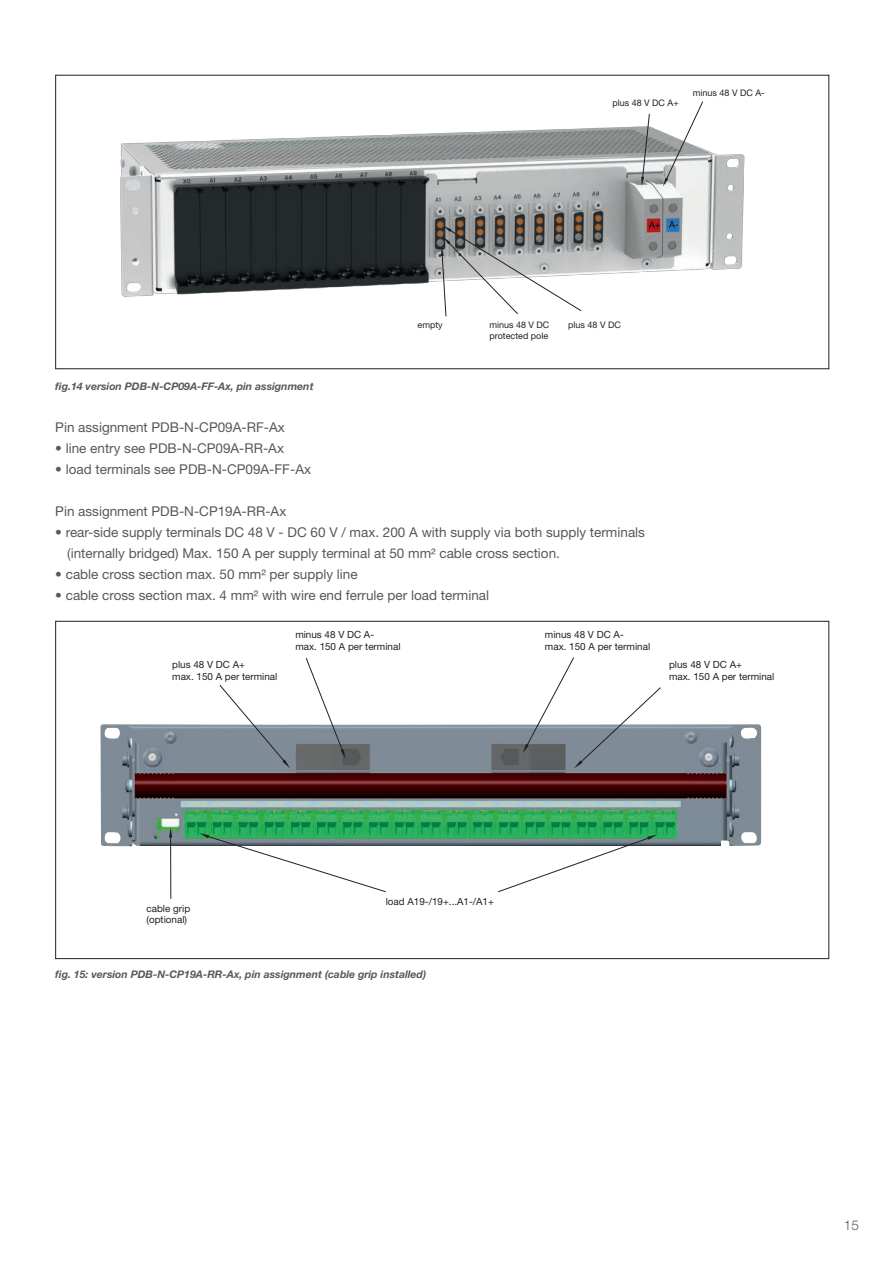
<style>
.page{position:relative;width:893px;height:1263px;background:#fff}
.page>*{position:absolute;margin:0;border:0;box-sizing:border-box;transform-origin:0 0}
.t1{font:13.5px/21px "Helvetica Neue LT";color:#57585a}
.t2{font:300 13.5px "Helvetica Neue LT";color:#57585a}
.t3{font:italic 700 10.5px "Helvetica Neue LT";color:#57585a}
.t4{font:9.9px/11.9px "Helvetica Neue LT";color:#231f20}
.t5{font:9px "Helvetica Neue LT";color:#231f20}
</style>
<div class="page">
<img style="left:120px;top:113px;width:625px;height:184px">
<svg style="left:641px;top:114px;width:9px;height:72px"></svg>
<svg style="left:663px;top:101px;width:40px;height:85px"></svg>
<svg style="left:441px;top:226px;width:141px;height:91px"></svg>
<img style="left:100px;top:724px;width:661px;height:122px">
<svg style="left:306px;top:658px;width:39px;height:101px"></svg>
<svg style="left:219px;top:685px;width:71px;height:83px"></svg>
<svg style="left:523px;top:657px;width:138px;height:111px"></svg>
<hr style="left:170px;top:834px;width:1px;height:65px;background:#231f20">
<svg style="left:169px;top:828px;width:3px;height:9px"></svg>
<svg style="left:498px;top:835px;width:159px;height:57px"></svg>
<svg style="left:199px;top:833px;width:187px;height:59px"></svg>
<div style="left:678px;top:807px;width:41px;height:33px;background:#7c8d99"></div>
<p class="t5" style="left:612px;top:98px;width:68px">plus 48 V DC A+</p>
<p class="t5" style="left:693px;top:88px;width:73px">minus 48 V DC A-</p>
<p class="t3" style="left:55px;top:380px;width:260px">fig.14 version PDB-N-CP09A-FF-Ax, pin assignment</p>
<p class="t5" style="left:418px;top:319px;width:27px">empty</p>
<p class="t5" style="left:489px;top:319px;width:62px">minus 48 V DC</p>
<p class="t5" style="left:568px;top:319px;width:54px">plus 48 V DC</p>
<p class="t5" style="left:489px;top:330px;width:60px">protected pole</p>
<p class="t1" style="left:55px;top:416px;width:231px">Pin assignment PDB-N-CP09A-RF-Ax</p>
<p class="t1" style="left:55px;top:437px;width:230px">• line entry see PDB-N-CP09A-RR-Ax</p>
<p class="t1" style="left:55px;top:458px;width:257px">• load terminals see PDB-N-CP09A-FF-Ax</p>
<p class="t1" style="left:55px;top:500px;width:233px">Pin assignment PDB-N-CP19A-RR-Ax</p>
<p class="t1" style="left:67px;top:521px;width:579px;text-indent:-12px">• rear-side supply terminals DC 48 V - DC 60 V / max. 200 A with supply via both supply terminals (internally bridged) Max. 150 A per supply terminal at 50 mm² cable cross section.</p>
<p class="t1" style="left:55px;top:563px;width:304px">• cable cross section max. 50 mm² per supply line</p>
<p class="t1" style="left:55px;top:584px;width:435px">• cable cross section max. 4 mm² with wire end ferrule per load terminal</p>
<p class="t4" style="left:295px;top:628px;width:107px">minus 48 V DC A-<br>max. 150 A per terminal</p>
<p class="t4" style="left:545px;top:628px;width:107px">minus 48 V DC A-<br>max. 150 A per terminal</p>
<p class="t4" style="left:172px;top:658px;width:107px">plus 48 V DC A+<br>max. 150 A per terminal</p>
<p class="t4" style="left:147px;top:902px;width:45px">cable grip (optional)</p>
<p class="t4" style="left:386px;top:895px;width:110px">load A19-/19+...A1-/A1+</p>
<p class="t3" style="left:55px;top:967px;width:372px">fig. 15: version PDB-N-CP19A-RR-Ax, pin assignment (cable grip installed)</p>
<p class="t4" style="left:669px;top:658px;width:107px">plus 48 V DC A+<br>max. 150 A per terminal</p>
<p class="t2" style="left:844px;top:1217px;width:17px">15</p>
</div>
